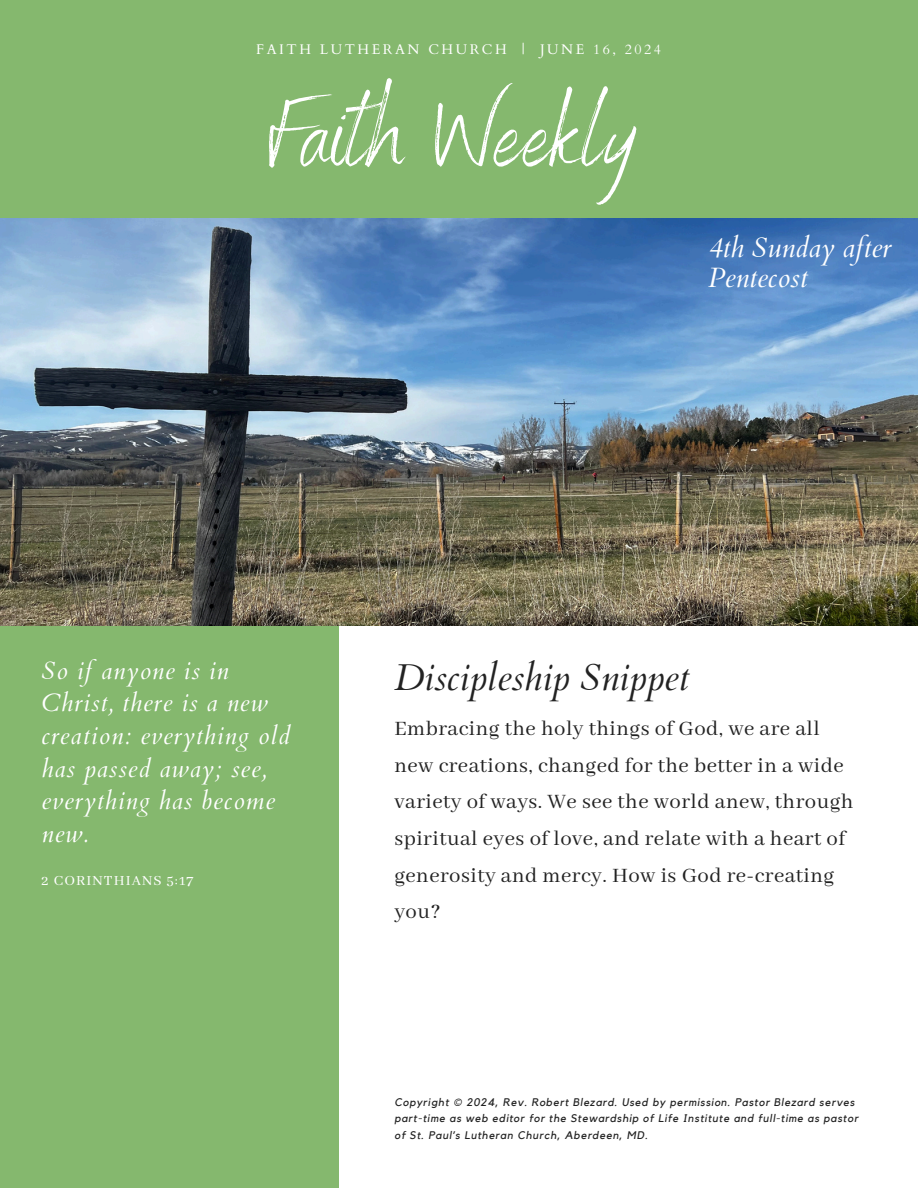
<style>
.page{position:relative;width:918px;height:1188px;background:#fff}
.page>*{position:absolute;margin:0;border:0;box-sizing:border-box;transform-origin:0 0}
.t1{font:99.6px "Benedict";color:#fff}
.t2{font:italic 37.35px "Cardo";color:#222}
.t3{font:italic 28.05px/30.3px "Cardo";color:#fff}
.t4{font:italic 24.9px/32.7px "Cardo";letter-spacing:.04em;color:#fff}
.t5{font:22.8px/36.6px "Abhaya Libre";letter-spacing:.02em;color:#222}
.t6{font:15.6px "Abhaya Libre";letter-spacing:.07em;color:#fff}
.t7{font:13.95px "Cardo";letter-spacing:.18em;color:#fff}
.t8{font:italic 10.95px/16.5px "Kollektif";letter-spacing:.07em;color:#222}
</style>
<div class="page">
<div style="left:0;top:593px;width:339px;height:595px;background:#85b86e"></div>
<img style="left:0;top:217px;width:918px;height:408px">
<div style="left:0;top:0;width:918px;height:217px;background:#85b86e"></div>
<h6 class="t7" style="left:256px;top:41px;width:406px">FAITH LUTHERAN CHURCH | JUNE 16, 2024</h6>
<p class="t1" style="left:269px;top:71px;width:369px">Faith Weekly</p>
<h4 class="t3" style="left:708px;top:233px;width:185px">4th Sunday after<br>Pentecost</h4>
<h5 class="t4" style="left:42px;top:654px;width:250px">So if anyone is in<br>Christ, there is a new creation: everything old has passed away; see, everything has become new.</h5>
<h2 class="t6" style="left:42px;top:872px;width:153px">2 CORINTHIANS 5:17</h2>
<h1 class="t2" style="left:394px;top:653px;width:296px">Discipleship Snippet</h1>
<p class="t5" style="left:394px;top:711px;width:461px">Embracing the holy things of God, we are all new creations, changed for the better in a wide variety of ways. We see the world anew, through spiritual eyes of love, and relate with a heart of generosity and mercy. How is God re-creating you?</p>
<h3 class="t8" style="left:394px;top:1094px;width:465px">Copyright © 2024, Rev. Robert Blezard. Used by permission. Pastor Blezard serves part-time as web editor for the Stewardship of Life Institute and full-time as pastor of St. Paul’s Lutheran Church, Aberdeen, MD.</h3>
</div>
